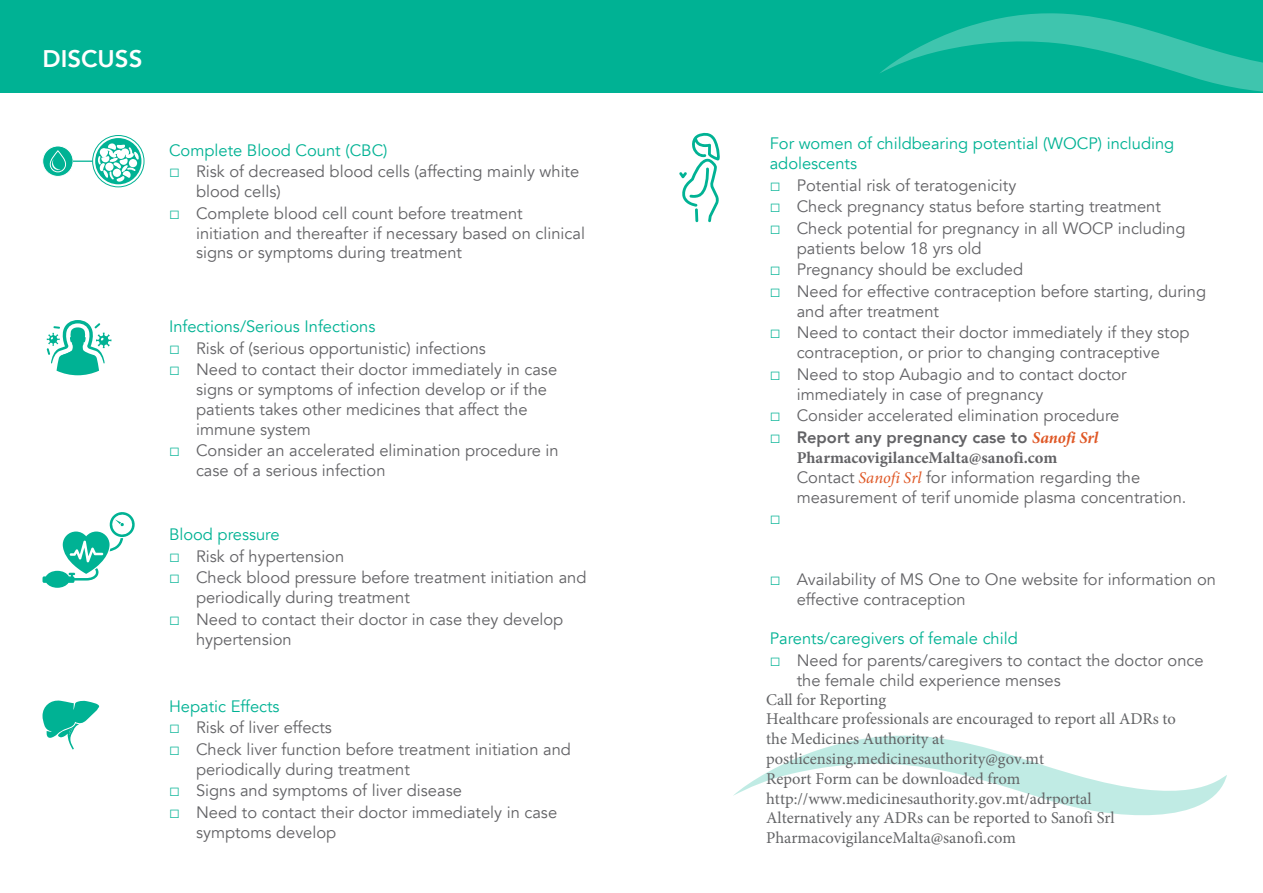
<style>
.page{position:relative;width:1263px;height:893px;background:#fff}
.page>*{position:absolute;margin:0;border:0;box-sizing:border-box;transform-origin:0 0}
.t1{font:800 24px "Avenir";color:#fff}
.t2{font:700 18px "Arial";color:#00b294}
.t3{font:16.5px/19.8px "Avenir";color:#636366}
.t4{font:16.5px/19.8px "Minion Pro";color:#636466}
.t5{font:16.5px/19.8px "Avenir";color:#00b294}
.s1{font-family:"Arial";font-weight:700;font-size:18px;color:#00b294}
.s2{font-weight:800}
.s3{font-family:"Minion Pro";font-weight:700;font-style:italic;color:#df5725}
.s4{font-family:"Minion Pro";font-weight:700}
.s5{font-family:"Minion Pro";font-style:italic;color:#df5725}
</style>
<div class="page">
<svg style="left:47px;top:320px;width:64px;height:55px"></svg>
<svg style="left:679px;top:132px;width:41px;height:90px"></svg>
<div style="left:0;top:0;width:1263px;height:92px;background:#00b294"></div>
<svg style="left:42px;top:700px;width:57px;height:49px"></svg>
<svg style="left:879px;top:13px;width:384px;height:80px"></svg>
<svg style="left:43px;top:146px;width:30px;height:30px"></svg>
<div style="left:43px;top:146px;width:30px;height:31px;border:1px solid #fff;border-radius:50%"></div>
<svg style="left:49px;top:150px;width:17px;height:22px"></svg>
<div style="left:95px;top:138px;width:46px;height:46px;background:#00b294;border-radius:50%"></div>
<div style="left:92px;top:135px;width:52px;height:52px;border:1px solid #00b294;border-radius:50%"></div>
<svg style="left:73px;top:143px;width:66px;height:39px"></svg>
<svg style="left:733px;top:735px;width:494px;height:81px"></svg>
<svg style="left:43px;top:512px;width:92px;height:76px"></svg>
<p class="t1" style="left:43px;top:39px;width:101px">DISCUSS</p>
<p class="t5" style="left:169px;top:140px;width:220px">Complete Blood Count (CBC)</p>
<p class="t3" style="left:196px;top:162px;width:385px;text-indent:-27px"><span class="s1">□</span> Risk of decreased blood cells (affecting mainly white blood cells)</p>
<p class="t3" style="left:196px;top:203px;width:390px;text-indent:-27px"><span class="s1">□</span> Complete blood cell count before treatment initiation and thereafter if necessary based on clinical signs or symptoms during treatment</p>
<p class="t5" style="left:169px;top:317px;width:208px">Infections/Serious Infections</p>
<p class="t3" style="left:169px;top:339px;width:318px"><span class="s1">□</span> Risk of (serious opportunistic) infections</p>
<p class="t3" style="left:196px;top:360px;width:363px;text-indent:-27px"><span class="s1">□</span> Need to contact their doctor immediately in case signs or symptoms of infection develop or if the patients takes other medicines that affect the immune system</p>
<p class="t3" style="left:196px;top:441px;width:364px;text-indent:-27px"><span class="s1">□</span> Consider an accelerated elimination procedure in case of a serious infection</p>
<p class="t5" style="left:169px;top:525px;width:112px">Blood pressure</p>
<p class="t3" style="left:169px;top:547px;width:177px"><span class="s1">□</span> Risk of hypertension</p>
<p class="t3" style="left:196px;top:568px;width:392px;text-indent:-27px"><span class="s1">□</span> Check blood pressure before treatment initiation and periodically during treatment</p>
<p class="t3" style="left:196px;top:610px;width:369px;text-indent:-27px"><span class="s1">□</span> Need to contact their doctor in case they develop hypertension</p>
<p class="t5" style="left:169px;top:696px;width:112px">Hepatic Effects</p>
<p class="t3" style="left:169px;top:718px;width:164px"><span class="s1">□</span> Risk of liver effects</p>
<p class="t3" style="left:196px;top:740px;width:376px;text-indent:-27px"><span class="s1">□</span> Check liver function before treatment initiation and periodically during treatment</p>
<p class="t3" style="left:169px;top:781px;width:294px"><span class="s1">□</span> Signs and symptoms of liver disease</p>
<p class="t3" style="left:196px;top:803px;width:363px;text-indent:-27px"><span class="s1">□</span> Need to contact their doctor immediately in case symptoms develop</p>
<p class="t5" style="left:770px;top:134px;width:406px">For women of childbearing potential (WOCP) including adolescents</p>
<p class="t3" style="left:770px;top:175px;width:248px"><span class="s1">□</span> Potential risk of teratogenicity</p>
<p class="t3" style="left:770px;top:197px;width:393px"><span class="s1">□</span> Check pregnancy status before starting treatment</p>
<p class="t3" style="left:797px;top:219px;width:390px;text-indent:-27px"><span class="s1">□</span> Check potential for pregnancy in all WOCP including patients below 18 yrs old</p>
<p class="t3" style="left:770px;top:260px;width:255px"><span class="s1">□</span> Pregnancy should be excluded</p>
<p class="t3" style="left:797px;top:282px;width:411px;text-indent:-27px"><span class="s1">□</span> Need for effective contraception before starting, during and after treatment</p>
<p class="t3" style="left:770px;top:323px;width:421px;text-align:center"><span class="s1">□</span> Need to contact their doctor immediately if they stop contraception, or prior to changing contraceptive</p>
<p class="t3" style="left:797px;top:364px;width:331px;text-indent:-27px"><span class="s1">□</span> Need to stop Aubagio and to contact doctor immediately in case of pregnancy</p>
<p class="t3" style="left:770px;top:406px;width:351px"><span class="s1">□</span> Consider accelerated elimination procedure</p>
<p class="t2" style="left:770px;top:424px;width:12px">□</p>
<p class="t3" style="left:797px;top:427px;width:391px"><span class="s2">Report any pregnancy case to</span> <span class="s3">Sanofi Srl </span><span class="s4">PharmacovigilanceMalta@sanofi.com<br></span>Contact <span class="s5">Sanofi Srl</span> for information regarding the measurement of terif unomide plasma concentration.</p>
<p class="t2" style="left:770px;top:505px;width:12px">□</p>
<p class="t3" style="left:797px;top:570px;width:421px;text-indent:-27px"><span class="s1">□</span> Availability of MS One to One website for information on effective contraception</p>
<p class="t5" style="left:770px;top:629px;width:250px">Parents/caregivers of female child</p>
<p class="t3" style="left:797px;top:651px;width:408px;text-indent:-27px"><span class="s1">□</span> Need for parents/caregivers to contact the doctor once the female child experience menses</p>
<p class="t4" style="left:766px;top:690px;width:411px">Call for Reporting<br>Healthcare professionals are encouraged to report all ADRs to the Medicines Authority at postlicensing.medicinesauthority@gov.mt<br>Report Form can be downloaded from http://www.medicinesauthority.gov.mt/adrportal Alternatively any ADRs can be reported to Sanofi Srl PharmacovigilanceMalta@sanofi.com</p>
</div>
